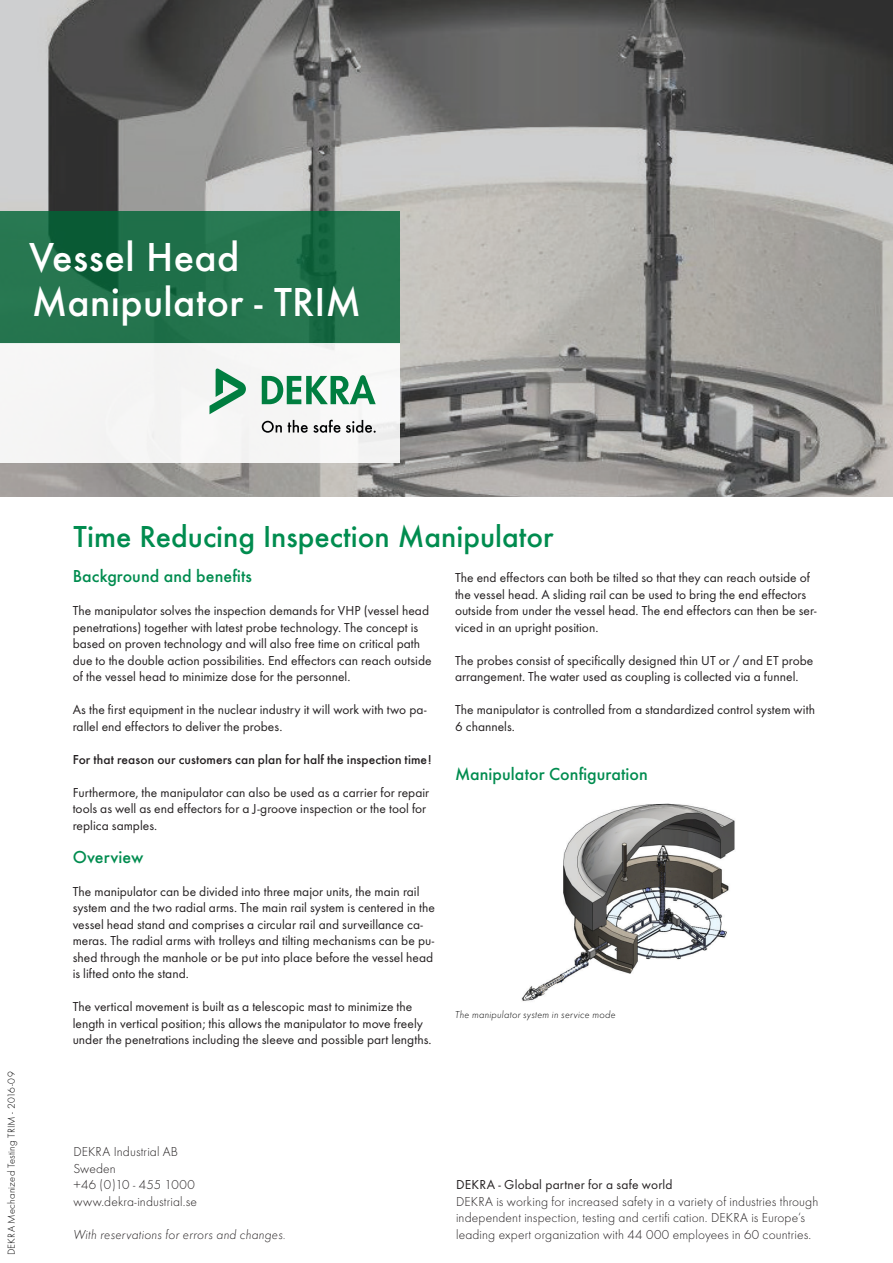
<style>
.page{position:relative;width:893px;height:1263px;background:#fff}
.page>*{position:absolute;margin:0;border:0;box-sizing:border-box;transform-origin:0 0}
.Headline_26_26pt_neg{font:500 42px/45px "Futura T";letter-spacing:.01em;color:#fff}
.Headline{font:500 31.5px "Futura T";color:#008c4f}
.copy_headline_12pt_1{font:500 18px "Futura T";letter-spacing:.005em;color:#008c4f}
.copy_9pt_11pt{font:13.5px/16.5px "Futura T Boo";color:#231f20}
.address_10_13pt{font:300 13.5px "Futura T";letter-spacing:.01em;color:#231f20}
.copy_9pt_11pt-2{font:500 13.5px "Futura T";letter-spacing:.005em;color:#231f20}
.address_10_13pt-2{font:italic 300 13.5px "Futura T";letter-spacing:.01em;color:#231f20}
.address_10_13pt-3{font:13.5px "Futura T Boo";letter-spacing:.015em;color:#231f20}
.t1{font:300 10.5px "Futura T";letter-spacing:.02em;color:#000}
.t2{font:italic 300 10.5px "Futura T";letter-spacing:.02em;color:#000}
</style>
<div class="page">
<img style="left:0;top:0;width:893px;height:497px">
<svg style="left:0;top:212px;width:400px;height:132px;fill:#25754f"></svg>
<div style="left:0;top:344px;width:400px;height:119px;background:#f5f5f5"></div>
<svg style="left:262px;top:375px;width:114px;height:29px"></svg>
<svg style="left:209px;top:368px;width:37px;height:46px"></svg>
<svg style="left:262px;top:421px;width:20px;height:12px"></svg>
<svg style="left:288px;top:420px;width:88px;height:13px"></svg>
<img style="left:521px;top:803px;width:214px;height:198px">
<p class="Headline_26_26pt_neg" style="left:29px;top:235px;width:333px">Vessel Head<br>Manipulator - TRIM</p>
<p class="t1" style="left:6px;top:1255px;width:185px;rotate:-90deg">DEKRA Mechanized Testing TRIM - 2016-09</p>
<p class="Headline" style="left:73px;top:518px;width:482px">Time Reducing Inspection Manipulator</p>
<p class="copy_headline_12pt_1" style="left:73px;top:565px;width:181px">Background and benefits</p>
<p class="copy_9pt_11pt" style="left:73px;top:602px;width:360px">The manipulator solves the inspection demands for VHP (vessel head penetrations) together with latest probe technology. The concept is based on proven technology and will also free time on critical path due to the double action possibilities. End effectors can reach outside of the vessel head to minimize dose for the personnel.</p>
<p class="copy_9pt_11pt" style="left:73px;top:701px;width:355px">As the first equipment in the nuclear industry it will work with two pa&shy;rallel end effectors to deliver the probes.</p>
<p class="copy_9pt_11pt-2" style="left:73px;top:751px;width:361px">For that reason our customers can plan for half the inspection time!</p>
<p class="copy_9pt_11pt" style="left:73px;top:784px;width:358px">Furthermore, the manipulator can also be used as a carrier for repair tools as well as end effectors for a J-groove inspection or the tool for replica samples.</p>
<p class="copy_headline_12pt_1" style="left:73px;top:846px;width:72px">Overview</p>
<p class="copy_9pt_11pt" style="left:73px;top:883px;width:364px">The manipulator can be divided into three major units, the main rail system and the two radial arms. The main rail system is centered in the vessel head stand and comprises a circular rail and surveillance ca&shy;meras. The radial arms with trolleys and tilting mechanisms can be pu&shy;shed through the manhole or be put into place before the vessel head is lifted onto the stand.</p>
<p class="copy_9pt_11pt" style="left:73px;top:998px;width:360px">The vertical movement is built as a telescopic mast to minimize the length in vertical position; this allows the manipulator to move freely under the penetrations including the sleeve and possible part lengths.</p>
<p class="copy_9pt_11pt" style="left:455px;top:569px;width:363px">The end effectors can both be tilted so that they can reach outside of the vessel head. A sliding rail can be used to bring the end effectors outside from under the vessel head. The end effectors can then be ser&shy;viced in an upright position.</p>
<p class="copy_9pt_11pt" style="left:455px;top:652px;width:360px">The probes consist of specifically designed thin UT or / and ET probe arrangement. The water used as coupling is collected via a funnel.</p>
<p class="copy_9pt_11pt" style="left:455px;top:701px;width:362px">The manipulator is controlled from a standardized control system with<br>6 channels.</p>
<p class="copy_headline_12pt_1" style="left:455px;top:763px;width:194px">Manipulator Configuration</p>
<p class="t2" style="left:455px;top:1009px;width:162px">The manipulator system in service mode</p>
<p class="address_10_13pt" style="left:73px;top:1145px;width:106px">DEKRA Industrial AB</p>
<p class="address_10_13pt" style="left:73px;top:1161px;width:44px">Sweden</p>
<p class="address_10_13pt" style="left:73px;top:1178px;width:123px">+46 (0)10 - 455 1000</p>
<p class="address_10_13pt" style="left:73px;top:1194px;width:125px">www.dekra-industrial.se</p>
<p class="address_10_13pt-2" style="left:73px;top:1227px;width:214px">With reservations for errors and changes.</p>
<p class="address_10_13pt-3" style="left:456px;top:1177px;width:218px">DEKRA - Global partner for a safe world</p>
<p class="address_10_13pt" style="left:456px;top:1194px;width:364px">DEKRA is working for increased safety in a variety of industries through</p>
<p class="address_10_13pt" style="left:456px;top:1211px;width:351px">independent inspection, testing and certifi cation. DEKRA is Europe‘s</p>
<p class="address_10_13pt" style="left:456px;top:1227px;width:357px">leading expert organization with 44 000 employees in 60 countries.</p>
</div>
